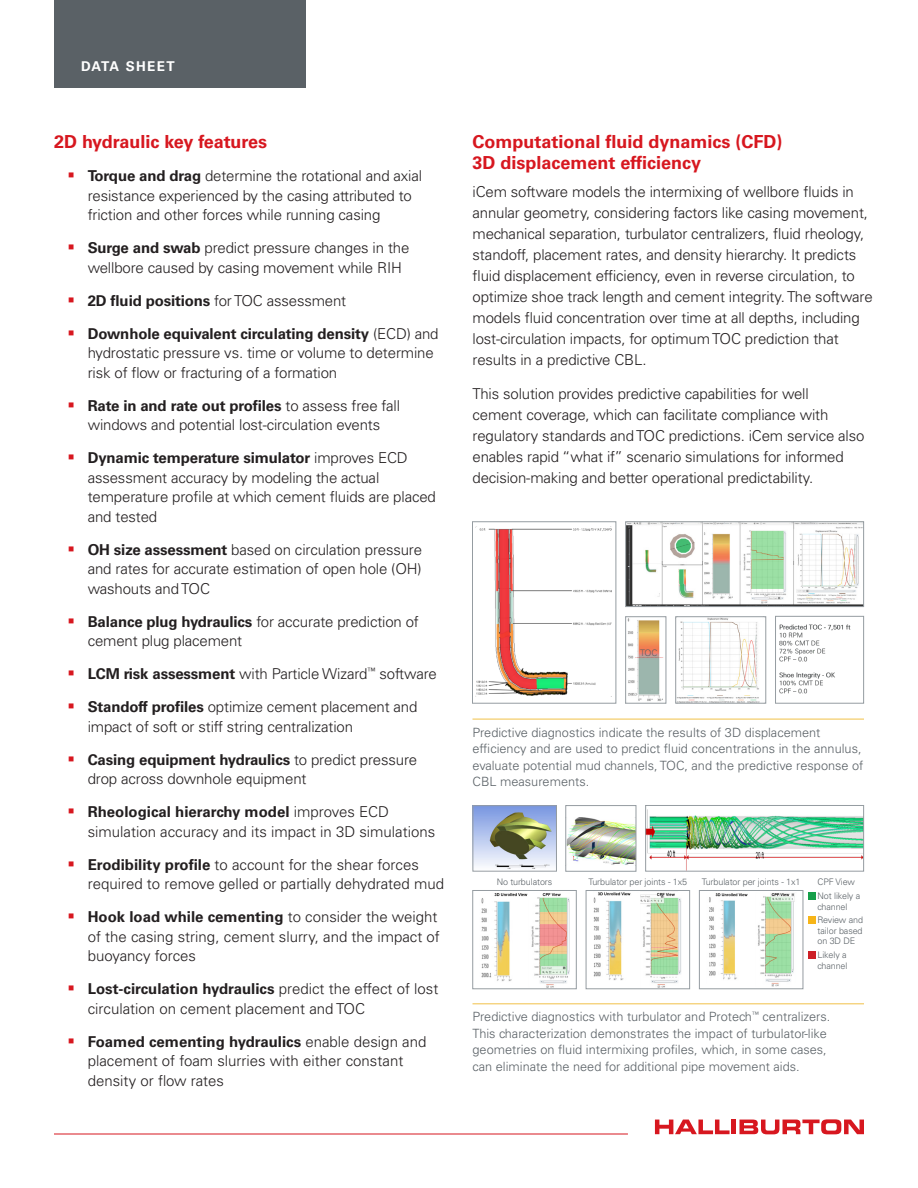
<style>
.page{position:relative;width:918px;height:1188px;background:#fff}
.page>*{position:absolute;margin:0;border:0;box-sizing:border-box;transform-origin:0 0}
._02_Subhead__2{font:700 18px/21px "Univers LT Std";color:#d7171f}
._02_Body_10pt{font:300 15px/19.5px "Univers LT Std";letter-spacing:-.01em;color:#231f20}
.t1{font:700 15px "Univers LT Std";letter-spacing:-.01em;color:#231f20}
.t2{font:700 13.5px "Univers LT Std";letter-spacing:.1em;color:#fff}
._05_Photo_Caption{font:300 12.75px/16.5px "Univers LT Std";color:#5a6166}
._02_Body_10pt-2{font:300 9px/10.5px "Univers LT Std";letter-spacing:-.01em;color:#5a6166}
.s1{font-weight:700}
.s2{font-weight:300}
</style>
<div class="page">
<hr style="left:472px;top:719px;width:392px;height:1px;background:#f1c148">
<hr style="left:472px;top:1003px;width:392px;height:1px;background:#f1c148">
<img style="left:476px;top:528px;width:136px;height:169px">
<div style="left:472px;top:521px;width:144px;height:183px;border:1px solid #959ca1"></div>
<img style="left:627px;top:523px;width:235px;height:82px">
<div style="left:625px;top:521px;width:239px;height:86px;border:1px solid #959ca1"></div>
<img style="left:677px;top:618px;width:83px;height:84px">
<div style="left:675px;top:616px;width:91px;height:88px;border:1px solid #959ca1"></div>
<img style="left:779px;top:624px;width:72px;height:70px">
<div style="left:775px;top:616px;width:89px;height:88px;border:1px solid #959ca1"></div>
<img style="left:627px;top:618px;width:37px;height:83px">
<div style="left:625px;top:616px;width:41px;height:88px;border:1px solid #959ca1"></div>
<img style="left:474px;top:807px;width:81px;height:62px">
<div style="left:472px;top:805px;width:85px;height:67px;border:1px solid #959ca1"></div>
<img style="left:567px;top:817px;width:67px;height:48px">
<div style="left:565px;top:805px;width:71px;height:67px;border:1px solid #959ca1"></div>
<img style="left:647px;top:810px;width:215px;height:60px">
<div style="left:645px;top:805px;width:219px;height:67px;border:1px solid #959ca1"></div>
<div style="left:586px;top:890px;width:104px;height:99px;border:1px solid #959ca1"></div>
<img style="left:593px;top:892px;width:38px;height:89px">
<img style="left:640px;top:892px;width:42px;height:96px">
<div style="left:699px;top:890px;width:104px;height:99px;border:1px solid #959ca1"></div>
<img style="left:709px;top:893px;width:39px;height:87px">
<img style="left:758px;top:893px;width:37px;height:94px">
<div style="left:472px;top:890px;width:105px;height:99px;border:1px solid #959ca1"></div>
<img style="left:481px;top:893px;width:47px;height:88px">
<img style="left:529px;top:893px;width:41px;height:95px">
<div style="left:808px;top:892px;width:8px;height:8px;background:#169f49"></div>
<div style="left:808px;top:916px;width:8px;height:8px;background:#f7b518"></div>
<div style="left:808px;top:951px;width:8px;height:8px;background:#cd2027"></div>
<svg style="left:655px;top:1120px;width:75px;height:14px"></svg>
<hr style="left:732px;top:1120px;width:4px;height:14px;background:#d7171f">
<svg style="left:739px;top:1119px;width:125px;height:15px"></svg>
<hr style="left:54px;top:1134px;width:574px;height:1px;background:#d7171f">
<div style="left:54px;top:0;width:252px;height:88px;background:#5a6166"></div>
<p class="t2" style="left:81px;top:58px;width:95px">DATA SHEET</p>
<p class="_02_Subhead__2" style="left:54px;top:131px;width:215px">2D hydraulic key features</p>
<p class="_02_Body_10pt" style="left:88px;top:166px;width:336px"><span class="s1">Torque and drag</span> determine the rotational and axial resistance experienced by the casing attributed to friction and other forces while running casing</p>
<p class="_02_Body_10pt" style="left:88px;top:238px;width:323px"><span class="s1">Surge and swab</span> predict pressure changes in the wellbore caused by casing movement while RIH</p>
<p class="t1" style="left:88px;top:291px;width:260px">2D fluid positions <span class="s2">for TOC assessment</span></p>
<p class="_02_Body_10pt" style="left:88px;top:323px;width:352px"><span class="s1">Downhole equivalent circulating density</span> (ECD) and hydrostatic pressure vs. time or volume to determine risk of flow or fracturing of a formation</p>
<p class="_02_Body_10pt" style="left:88px;top:395px;width:314px"><span class="s1">Rate in and rate out profiles</span> to assess free fall windows and potential lost-circulation events</p>
<p class="_02_Body_10pt" style="left:88px;top:448px;width:350px"><span class="s1">Dynamic temperature simulator</span> improves ECD assessment accuracy by modeling the actual temperature profile at which cement fluids are placed and tested</p>
<p class="_02_Body_10pt" style="left:88px;top:539px;width:336px;text-align:justify"><span class="s1">OH size assessment</span> based on circulation pressure and rates for accurate estimation of open hole (OH) washouts and TOC</p>
<p class="_02_Body_10pt" style="left:88px;top:611px;width:333px"><span class="s1">Balance plug hydraulics</span> for accurate prediction of cement plug placement</p>
<p class="_02_Body_10pt" style="left:88px;top:664px;width:351px"><span class="s1">LCM risk assessment</span> with Particle Wizard<sup>™</sup> software</p>
<p class="_02_Body_10pt" style="left:88px;top:697px;width:331px"><span class="s1">Standoff profiles</span> optimize cement placement and impact of soft or stiff string centralization</p>
<p class="_02_Body_10pt" style="left:88px;top:749px;width:331px"><span class="s1">Casing equipment hydraulics</span> to predict pressure drop across downhole equipment</p>
<p class="_02_Body_10pt" style="left:88px;top:802px;width:349px"><span class="s1">Rheological hierarchy model</span> improves ECD simulation accuracy and its impact in 3D simulations</p>
<p class="_02_Body_10pt" style="left:88px;top:854px;width:358px"><span class="s1">Erodibility profile</span> to account for the shear forces required to remove gelled or partially dehydrated mud</p>
<p class="_02_Body_10pt" style="left:88px;top:907px;width:354px"><span class="s1">Hook load while cementing</span> to consider the weight of the casing string, cement slurry, and the impact of buoyancy forces</p>
<p class="_02_Body_10pt" style="left:88px;top:979px;width:352px"><span class="s1">Lost-circulation hydraulics</span> predict the effect of lost circulation on cement placement and TOC</p>
<p class="_02_Body_10pt" style="left:88px;top:1031px;width:340px"><span class="s1">Foamed cementing hydraulics</span> enable design and placement of foam slurries with either constant density or flow rates</p>
<p class="_02_Subhead__2" style="left:472px;top:131px;width:312px">Computational fluid dynamics (CFD)<br>3D displacement efficiency</p>
<p class="_02_Body_10pt" style="left:472px;top:181px;width:402px;line-height:21px">iCem software models the intermixing of wellbore fluids in annular geometry, considering factors like casing movement, mechanical separation, turbulator centralizers, fluid rheology, standoff, placement rates, and density hierarchy. It predicts fluid displacement efficiency, even in reverse circulation, to optimize shoe track length and cement integrity. The software models fluid concentration over time at all depths, including lost-circulation impacts, for optimum TOC prediction that results in a predictive CBL.</p>
<p class="_02_Body_10pt" style="left:472px;top:383px;width:393px;line-height:21px">This solution provides predictive capabilities for well<br>cement coverage, which can facilitate compliance with regulatory standards and TOC predictions. iCem service also enables rapid “what if” scenario simulations for informed decision-making and better operational predictability.</p>
<p class="_02_Body_10pt-2" style="left:640px;top:647px;width:19px">TOC</p>
<p class="_05_Photo_Caption" style="left:472px;top:724px;width:393px">Predictive diagnostics indicate the results of 3D displacement efficiency and are used to predict fluid concentrations in the annulus, evaluate potential mud channels, TOC, and the predictive response of CBL measurements.</p>
<p class="_02_Body_10pt-2" style="left:497px;top:877px;width:57px">No turbulators</p>
<p class="_02_Body_10pt-2" style="left:589px;top:877px;width:100px">Turbulator per joints - 1x5</p>
<p class="_02_Body_10pt-2" style="left:702px;top:877px;width:100px">Turbulator per joints - 1x1</p>
<p class="_02_Body_10pt-2" style="left:817px;top:877px;width:39px">CPF View</p>
<p class="_02_Body_10pt-2" style="left:817px;top:891px;width:44px">Not likely a channel</p>
<p class="_02_Body_10pt-2" style="left:817px;top:915px;width:47px;text-align:justify">Review and tailor based on 3D DE</p>
<p class="_02_Body_10pt-2" style="left:817px;top:950px;width:32px">Likely a channel</p>
<p class="_05_Photo_Caption" style="left:472px;top:1009px;width:359px">Predictive diagnostics with turbulator and Protech<sup>™</sup> centralizers.<br>This characterization demonstrates the impact of turbulator-like geometries on fluid intermixing profiles, which, in some cases, can eliminate the need for additional pipe movement aids.</p>
</div>
